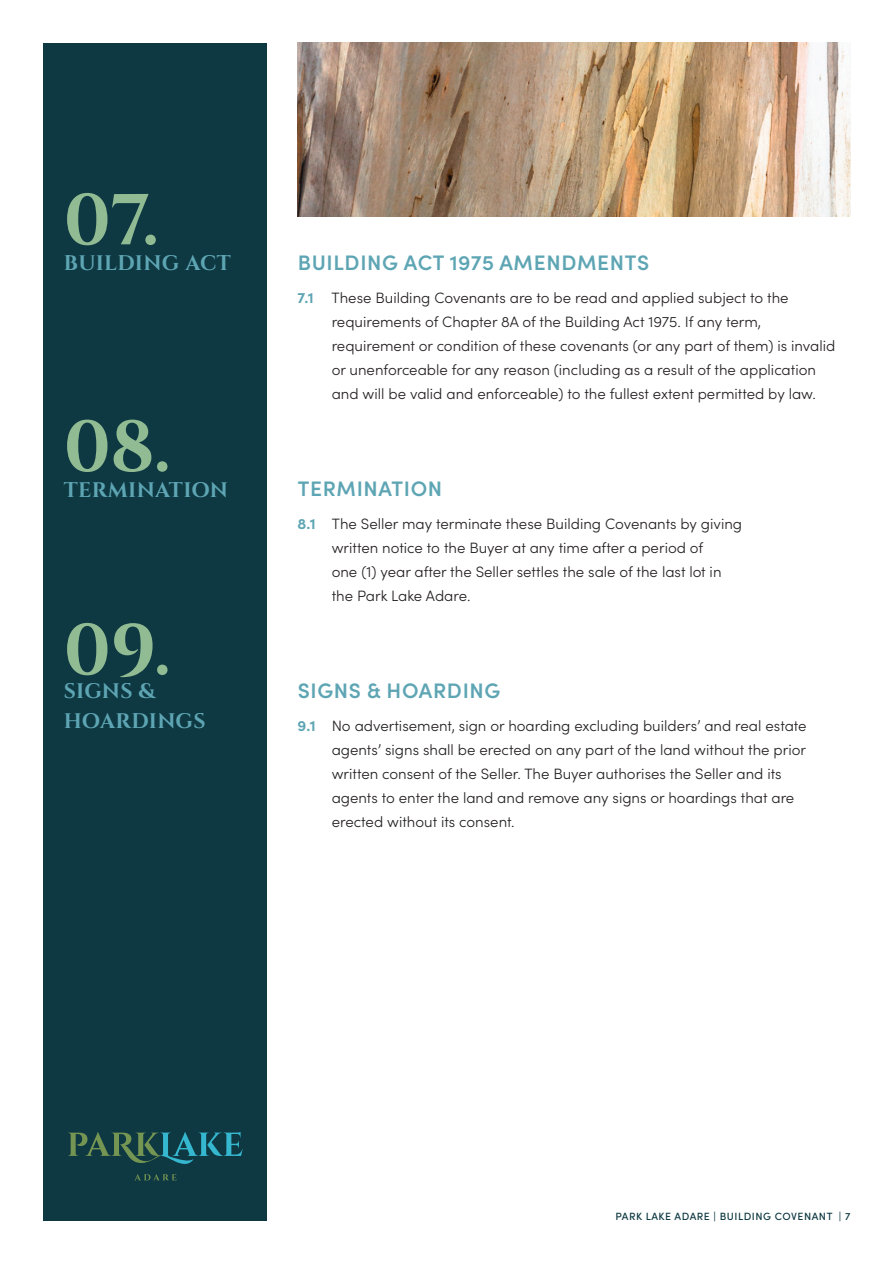
<style>
.page{position:relative;width:893px;height:1263px;background:#fff}
.page>*{position:absolute;margin:0;border:0;box-sizing:border-box;transform-origin:0 0}
.t1{font:700 72px "Cinzel";color:#90bb93}
.t2{font:600 21px "Sofia Pro";letter-spacing:.03em;color:#5ea5b4}
.t3{font:700 21px/30px "Cinzel";letter-spacing:.015em;color:#5ea5b4}
.t4{font:300 15px/24px "Sofia Pro";color:#231f20}
.t5{font:500 10.5px "Sofia Pro";letter-spacing:.05em;color:#0e3942}
.s1{font-weight:700;color:#5ea5b4}
</style>
<div class="page">
<div style="left:43px;top:43px;width:223px;height:1177px;background:#0e3942"></div>
<svg style="left:68px;top:1132px;width:174px;height:48px"></svg>
<img style="left:298px;top:43px;width:552px;height:174px">
<p class="t1" style="left:64px;top:174px;width:96px">07.</p>
<p class="t3" style="left:64px;top:249px;width:169px">BUILDING ACT</p>
<p class="t1" style="left:64px;top:401px;width:108px">08.</p>
<p class="t3" style="left:64px;top:475px;width:166px">TERMINATION</p>
<p class="t1" style="left:64px;top:604px;width:108px">09.</p>
<p class="t3" style="left:64px;top:677px;width:143px">SIGNS &amp;<br>HOARDINGS</p>
<p class="t2" style="left:298px;top:247px;width:353px">BUILDING ACT 1975 AMENDMENTS</p>
<p class="t4" style="left:332px;top:285px;width:505px;text-indent:-34px"><span class="s1">7.1</span> These Building Covenants are to be read and applied subject to the requirements of Chapter 8A of the Building Act 1975. If any term, requirement or condition of these covenants (or any part of them) is invalid or unenforceable for any reason (including as a result of the application and will be valid and enforceable) to the fullest extent permitted by law.</p>
<p class="t2" style="left:298px;top:473px;width:146px">TERMINATION</p>
<p class="t4" style="left:332px;top:511px;width:412px;text-indent:-34px"><span class="s1">8.1</span> The Seller may terminate these Building Covenants by giving written notice to the Buyer at any time after a period of<br>one (1) year after the Seller settles the sale of the last lot in the Park Lake Adare.</p>
<p class="t2" style="left:298px;top:675px;width:204px">SIGNS &amp; HOARDING</p>
<p class="t4" style="left:332px;top:713px;width:477px;text-indent:-34px"><span class="s1">9.1</span> No advertisement, sign or hoarding excluding builders’ and real estate agents’ signs shall be erected on any part of the land without the prior written consent of the Seller. The Buyer authorises the Seller and its agents to enter the land and remove any signs or hoardings that are erected without its consent.</p>
<p class="t5" style="left:615px;top:1208px;width:236px">PARK LAKE ADARE | BUILDING COVENANT | 7</p>
</div>
